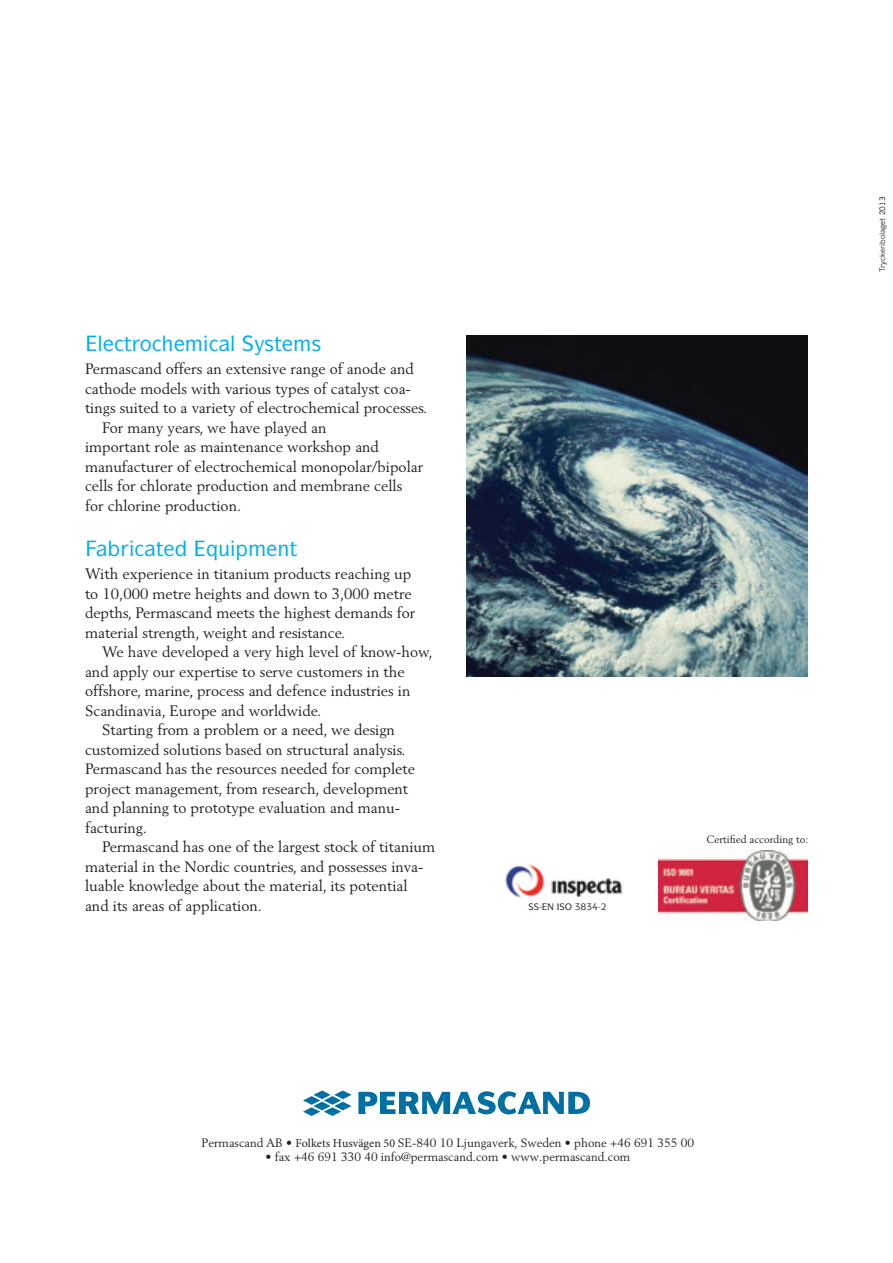
<style>
.page{position:relative;width:893px;height:1263px;background:#fff}
.page>*{position:absolute;margin:0;border:0;box-sizing:border-box;transform-origin:0 0}
.t1{font:500 21px "ITC Symbol Std";color:#00aeef}
.t2{font:15px/19.5px "Berling LT Std";color:#231f20}
.t3{font:12px "Berling LT Std";color:#231f20}
.t4{font:10.5px "Berling LT Std";color:#231f20}
.t5{font:500 9px "ITC Symbol Std";color:#231f20}
.t6{font:7.5px "News Gothic";color:#231f20}
.s1{font-family:"Minion Pro"}
</style>
<div class="page">
<img style="left:466px;top:335px;width:342px;height:342px">
<img style="left:659px;top:851px;width:149px;height:69px">
<img style="left:505px;top:864px;width:118px;height:34px">
<svg style="left:303px;top:1090px;width:49px;height:26px"></svg>
<svg style="left:358px;top:1091px;width:232px;height:23px"></svg>
<h1 class="t1" style="left:97px;top:330px;width:56px">● ▼□</h1>
<h1 class="t1" style="left:230px;top:330px;width:53px">● ▲▼</h1>
<p class="t2" style="left:85px;top:359px;width:330px">Permascand offers an extensive range of anode and</p>
<p class="t2" style="left:85px;top:379px;width:327px">cathode models with various types of catalyst coa-</p>
<p class="t2" style="left:85px;top:398px;width:344px">tings suited to a variety of electrochemical processes.</p>
<p class="t2" style="left:102px;top:418px;width:226px">For many years, we have played an</p>
<p class="t2" style="left:85px;top:437px;width:295px">important role as maintenance workshop and</p>
<p class="t2" style="left:85px;top:457px;width:340px">manufacturer of electrochemical monopolar/bipolar</p>
<p class="t2" style="left:85px;top:476px;width:319px">cells for chlorate production and membrane cells</p>
<p class="t2" style="left:85px;top:496px;width:158px">for chlorine production.</p>
<h1 class="t1" style="left:156px;top:535px;width:76px">▼ ❑◆</h1>
<p class="t2" style="left:85px;top:564px;width:332px">With experience in titanium products reaching up to 10,000 metre heights and down to 3,000 metre depths, Permascand meets the highest demands for material strength, weight and resistance.</p>
<p class="t2" style="left:102px;top:642px;width:332px">We have developed a very high level of know-how,</p>
<p class="t2" style="left:85px;top:662px;width:321px">and apply our expertise to serve customers in the</p>
<p class="t2" style="left:85px;top:681px;width:327px">offshore, marine, process and defence industries in</p>
<p class="t2" style="left:85px;top:701px;width:238px">Scandinavia, Europe and worldwide.</p>
<p class="t2" style="left:102px;top:720px;width:294px">Starting from a problem or a need, we design</p>
<p class="t2" style="left:85px;top:740px;width:322px">customized solutions based on structural analysis.</p>
<p class="t2" style="left:85px;top:759px;width:331px">Permascand has the resources needed for complete</p>
<p class="t2" style="left:85px;top:779px;width:325px">project management, from research, development</p>
<p class="t2" style="left:85px;top:798px;width:316px">and planning to prototype evaluation and manu-</p>
<p class="t2" style="left:85px;top:818px;width:63px">facturing.</p>
<p class="t2" style="left:102px;top:837px;width:335px">Permascand has one of the largest stock of titanium</p>
<p class="t2" style="left:85px;top:857px;width:340px">material in the Nordic countries, and possesses inva-</p>
<p class="t2" style="left:85px;top:876px;width:324px">luable knowledge about the material, its potential</p>
<p class="t2" style="left:85px;top:896px;width:178px">and its areas of application.</p>
<p class="t6" style="left:878px;top:272px;width:77px;rotate:-90deg">Tryckeribolaget 2013</p>
<p class="t5" style="left:575px;top:901px;width:25px">✓ ✓✔</p>
<p class="t4" style="left:706px;top:833px;width:104px">Certified according to:</p>
<p class="t3" style="left:201px;top:1136px;width:494px">Permascand AB • <span class="s1">Folkets Husvägen 50</span> SE-840 10 Ljungaverk, Sweden • phone +46 691 355 00</p>
<p class="t3" style="left:265px;top:1150px;width:366px">• fax +46 691 330 40 info@permascand.com • www.permascand.com</p>
</div>
